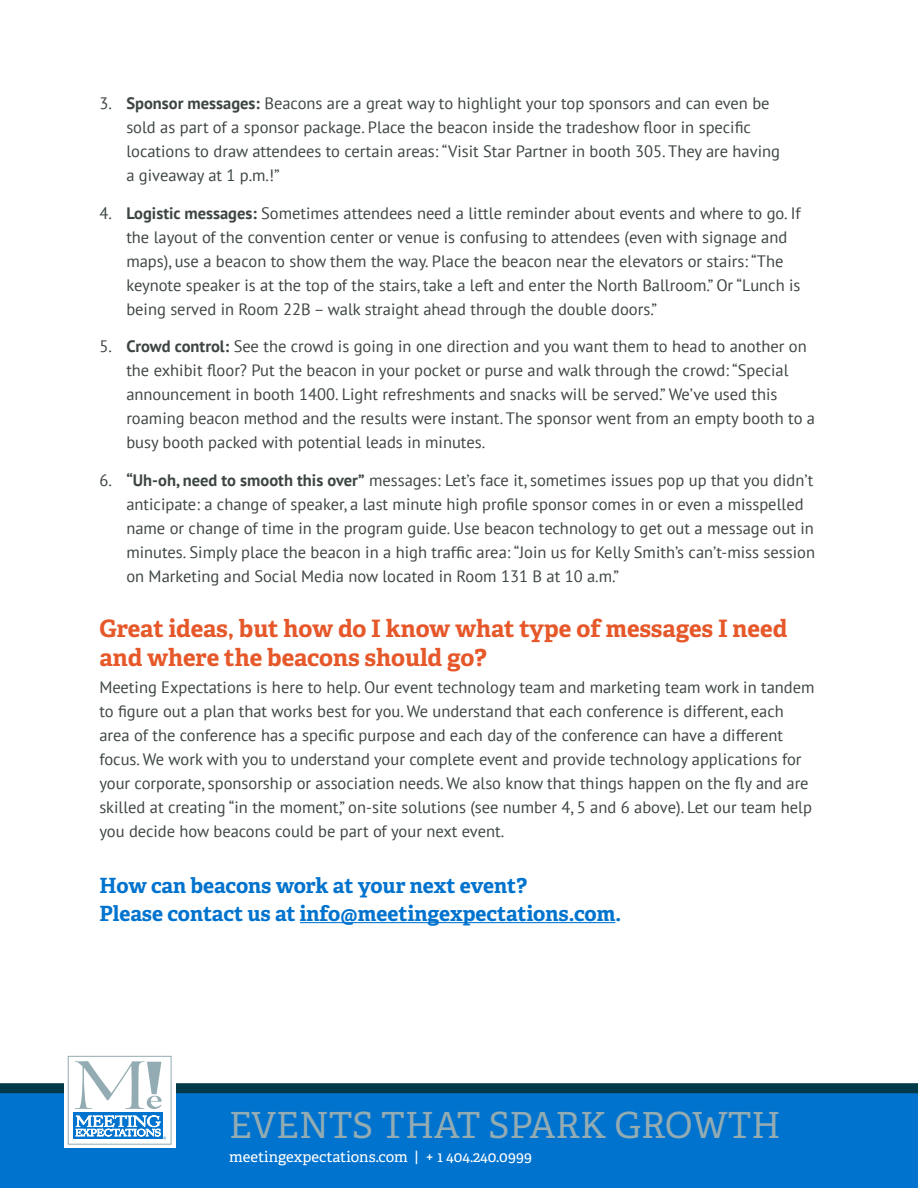
<style>
.page{position:relative;width:918px;height:1188px;background:#fff}
.page>*{position:absolute;margin:0;border:0;box-sizing:border-box;transform-origin:0 0}
.t1{font:36px "Adelle";color:#93abb2}
.Subhead{font:700 24px/28.8px "Adelle";letter-spacing:-.005em;color:#e65829}
.Subhead-2{font:700 21px "Adelle";letter-spacing:-.005em;color:#0073ce}
.Number_Bullet{font:16.5px/24px "PT Sans";color:#3d4543}
.Body{font:16.5px/24px "PT Sans";color:#3d4543}
.t2{font:15px "Adelle";color:#fff}
.s1{font-weight:700}
</style>
<div class="page">
<div style="left:0;top:1093px;width:918px;height:95px;background:#0073ce"></div>
<div style="left:0;top:1083px;width:918px;height:10px;background:#003a49"></div>
<div style="left:64px;top:1053px;width:111px;height:95px;background:linear-gradient(to right,#f6f8f8,#f6f8f8)"></div>
<div style="left:68px;top:1056px;width:104px;height:89px;background:#fff;border:1px solid #93abb2"></div>
<svg style="left:75px;top:1061px;width:87px;height:48px"></svg>
<div style="left:73px;top:1112px;width:90px;height:27px;background:#0073ce"></div>
<svg style="left:76px;top:1115px;width:90px;height:24px"></svg>
<hr style="left:300px;top:922px;width:315px;height:1px;background:#0073ce">
<p class="Number_Bullet" style="left:126px;top:91px;width:655px;text-indent:-27px">3. <span class="s1">Sponsor messages:</span> Beacons are a great way to highlight your top sponsors and can even be sold as part of a sponsor package. Place the beacon inside the tradeshow floor in specific locations to draw attendees to certain areas: “Visit Star Partner in booth 305. They are having a giveaway at 1 p.m.!”</p>
<p class="Number_Bullet" style="left:126px;top:200px;width:676px;text-indent:-27px">4. <span class="s1">Logistic messages:</span> Sometimes attendees need a little reminder about events and where to go. If the layout of the convention center or venue is confusing to attendees (even with signage and maps), use a beacon to show them the way. Place the beacon near the elevators or stairs: “The keynote speaker is at the top of the stairs, take a left and enter the North Ballroom.” Or “Lunch is being served in Room 22B – walk straight ahead through the double doors.”</p>
<p class="Number_Bullet" style="left:126px;top:334px;width:690px;text-indent:-27px">5. <span class="s1">Crowd control:</span> See the crowd is going in one direction and you want them to head to another on the exhibit floor? Put the beacon in your pocket or purse and walk through the crowd: “Special announcement in booth 1400. Light refreshments and snacks will be served.” We’ve used this roaming beacon method and the results were instant. The sponsor went from an empty booth to a busy booth packed with potential leads in minutes.</p>
<p class="Number_Bullet" style="left:126px;top:467px;width:690px;text-indent:-27px">6. <span class="s1">“Uh-oh, need to smooth this over”</span> messages: Let’s face it, sometimes issues pop up that you didn’t anticipate: a change of speaker, a last minute high profile sponsor comes in or even a misspelled name or change of time in the program guide. Use beacon technology to get out a message out in minutes. Simply place the beacon in a high traffic area: “Join us for Kelly Smith’s can’t-miss session on Marketing and Social Media now located in Room 131 B at 10 a.m.”</p>
<p class="Subhead" style="left:99px;top:615px;width:689px">Great ideas, but how do I know what type of messages I need and where the beacons should go?</p>
<p class="Body" style="left:99px;top:675px;width:717px">Meeting Expectations is here to help. Our event technology team and marketing team work in tandem to figure out a plan that works best for you. We understand that each conference is different, each area of the conference has a specific purpose and each day of the conference can have a different focus. We work with you to understand your complete event and provide technology applications for your corporate, sponsorship or association needs. We also know that things happen on the fly and are skilled at creating “in the moment,” on-site solutions (see number 4, 5 and 6 above). Let our team help you decide how beacons could be part of your next event.</p>
<p class="Subhead-2" style="left:99px;top:872px;width:429px">How can beacons work at your next event?</p>
<p class="Subhead-2" style="left:99px;top:900px;width:523px">Please contact us at info@meetingexpectations.com.</p>
<h1 class="t1" style="left:229px;top:1103px;width:553px">EVENTS THAT SPARK GROWTH</h1>
<p class="t2" style="left:229px;top:1147px;width:304px">meetingexpectations.com | + 1 404.240.0999</p>
</div>
